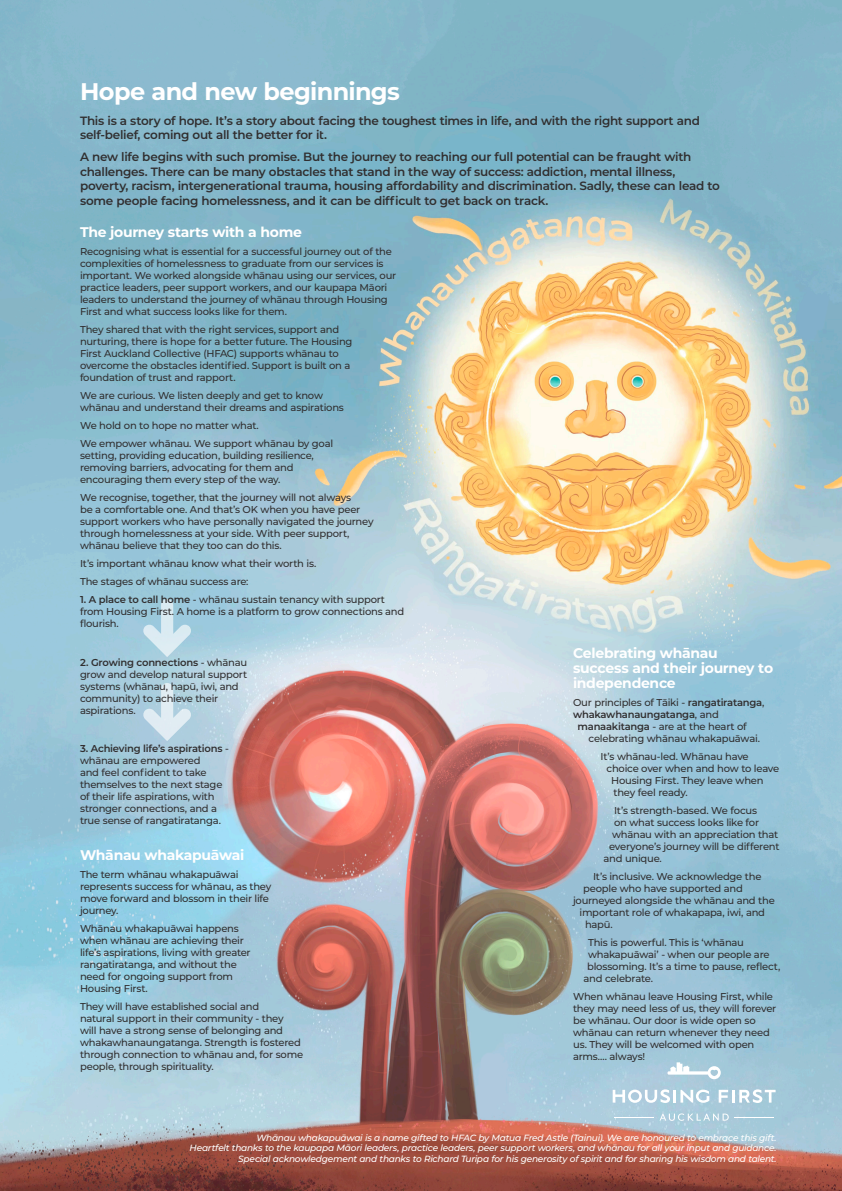
<style>
.page{position:relative;width:842px;height:1191px;background:#fff}
.page>*{position:absolute;margin:0;border:0;box-sizing:border-box;transform-origin:0 0}
.t1{font:700 24px "Montserrat";letter-spacing:-.03em;color:#fff}
.t2{font:700 14px/15px "Montserrat";letter-spacing:-.02em;color:#fff}
.t3{font:600 12px/14.4px "Montserrat";letter-spacing:-.02em;color:#312f30}
.t4{font:500 10px/12px "Montserrat";letter-spacing:-.025em;color:#312f30}
.t5{font:600 10px "Montserrat";letter-spacing:-.025em;color:#312f30}
.t6{font:italic 500 9px "Montserrat";letter-spacing:-.025em;color:#fff}
.s1{font-weight:600}
.s2{font-weight:500}
</style>
<div class="page">
<img style="left:0;top:0;width:842px;height:1191px">
<svg style="left:143px;top:599px;width:49px;height:58px;background:#b7d8e5"></svg>
<svg style="left:143px;top:683px;width:49px;height:58px;background:#c1dae6"></svg>
<svg style="left:659px;top:1113px;width:70px;height:7px"></svg>
<hr style="left:735px;top:1116px;width:39px;height:1px;background:#fff">
<hr style="left:614px;top:1116px;width:40px;height:1px;background:#fff">
<svg style="left:613px;top:1089px;width:96px;height:14px"></svg>
<svg style="left:719px;top:1089px;width:56px;height:14px"></svg>
<svg style="left:667px;top:1062px;width:54px;height:17px"></svg>
<p class="t1" style="left:80px;top:74px;width:321px">Hope and new beginnings</p>
<p class="t3" style="left:80px;top:113px;width:621px">This is a story of hope. It’s a story about facing the toughest times in life, and with the right support and self-belief, coming out all the better for it.</p>
<p class="t3" style="left:80px;top:149px;width:641px">A new life begins with such promise. But the journey to reaching our full potential can be fraught with challenges. There can be many obstacles that stand in the way of success: addiction, mental illness, poverty, racism, intergenerational trauma, housing affordability and discrimination. Sadly, these can lead to some people facing homelessness, and it can be difficult to get back on track.</p>
<p class="t2" style="left:80px;top:224px;width:224px">The journey starts with a home</p>
<p class="t4" style="left:80px;top:245px;width:318px">Recognising what is essential for a successful journey out of the complexities of homelessness to graduate from our services is important. We worked alongside whānau using our services, our practice leaders, peer support workers, and our kaupapa Māori leaders to understand the journey of whānau through Housing First and what success looks like for them.</p>
<p class="t4" style="left:80px;top:323px;width:274px">They shared that with the right services, support and nurturing, there is hope for a better future. The Housing First Auckland Collective (HFAC) supports whānau to overcome the obstacles identified. Support is built on a foundation of trust and rapport.</p>
<p class="t4" style="left:80px;top:389px;width:265px">We are curious. We listen deeply and get to know whānau and understand their dreams and aspirations</p>
<p class="t4" style="left:80px;top:419px;width:180px">We hold on to hope no matter what.</p>
<p class="t4" style="left:80px;top:437px;width:255px">We empower whānau. We support whānau by goal setting, providing education, building resilience, removing barriers, advocating for them and encouraging them every step of the way.</p>
<p class="t4" style="left:80px;top:491px;width:295px">We recognise, together, that the journey will not always<br>be a comfortable one. And that’s OK when you have peer support workers who have personally navigated the journey through homelessness at your side. With peer support, whānau believe that they too can do this.</p>
<p class="t4" style="left:80px;top:557px;width:238px">It’s important whānau know what their worth is.</p>
<p class="t4" style="left:80px;top:575px;width:170px">The stages of whānau success are:</p>
<p class="t4" style="left:80px;top:593px;width:326px"><span class="s1">1. A place to call home</span> - whānau sustain tenancy with support from Housing First. A home is a platform to grow connections and flourish.</p>
<p class="t4" style="left:80px;top:656px;width:169px"><span class="s1">2. Growing connections</span> - whānau grow and develop natural support systems (whānau, hapū, iwi, and community) to achieve their aspirations.</p>
<p class="t5" style="left:80px;top:741px;width:151px">3. Achieving life’s aspirations <span class="s2">-</span></p>
<p class="t4" style="left:80px;top:754px;width:144px">whānau are empowered<br>and feel confident to take themselves to the next stage of their life aspirations, with stronger connections, and a true sense of rangatiratanga.</p>
<p class="t2" style="left:80px;top:847px;width:166px">Whānau whakapuāwai</p>
<p class="t4" style="left:80px;top:868px;width:193px">The term whānau whakapuāwai represents success for whānau, as they move forward and blossom in their life journey.</p>
<p class="t4" style="left:80px;top:922px;width:172px">Whānau whakapuāwai happens when whānau are achieving their life’s aspirations, living with greater rangatiratanga, and without the need for ongoing support from<br>Housing First.</p>
<p class="t4" style="left:80px;top:1000px;width:225px">They will have established social and<br>natural support in their community - they<br>will have a strong sense of belonging and whakawhanaungatanga. Strength is fostered through connection to whānau and, for some people, through spirituality.</p>
<p class="t2" style="left:573px;top:644px;width:202px">Celebrating whānau success and their journey to independence</p>
<p class="t4" style="left:573px;top:696px;width:193px">Our principles of Tāiki - <span class="s1">rangatiratanga</span>,</p>
<p class="t5" style="left:573px;top:707px;width:147px">whakawhanaungatanga<span class="s2">, and</span></p>
<p class="t4" style="left:578px;top:720px;width:171px"><span class="s1">manaakitanga</span> - are at the heart of</p>
<p class="t4" style="left:588px;top:732px;width:173px">celebrating whānau whakapuāwai.</p>
<p class="t4" style="left:600px;top:750px;width:150px">It’s whānau-led. Whānau have</p>
<p class="t4" style="left:606px;top:762px;width:174px">choice over when and how to leave</p>
<p class="t4" style="left:611px;top:774px;width:154px">Housing First. They leave when</p>
<p class="t4" style="left:614px;top:786px;width:76px">they feel ready.</p>
<p class="t4" style="left:614px;top:804px;width:144px">It’s strength-based. We focus</p>
<p class="t4" style="left:614px;top:816px;width:147px">on what success looks like for</p>
<p class="t4" style="left:612px;top:828px;width:168px">whānau with an appreciation that</p>
<p class="t4" style="left:609px;top:840px;width:172px">everyone’s journey will be different</p>
<p class="t4" style="left:604px;top:852px;width:60px">and unique.</p>
<p class="t4" style="left:593px;top:870px;width:170px">It’s inclusive. We acknowledge the</p>
<p class="t4" style="left:583px;top:882px;width:161px">people who have supported and</p>
<p class="t4" style="left:573px;top:894px;width:203px">journeyed alongside the whānau and the</p>
<p class="t4" style="left:580px;top:906px;width:187px">important role of whakapapa, iwi, and</p>
<p class="t4" style="left:585px;top:918px;width:29px">hapū.</p>
<p class="t4" style="left:588px;top:936px;width:157px">This is powerful. This is ‘whānau</p>
<p class="t4" style="left:588px;top:948px;width:183px">whakapuāwai’ - when our people are</p>
<p class="t4" style="left:587px;top:960px;width:195px">blossoming. It’s a time to pause, reflect,</p>
<p class="t4" style="left:584px;top:972px;width:71px">and celebrate.</p>
<p class="t4" style="left:573px;top:990px;width:205px">When whānau leave Housing First, while they may need less of us, they will forever be whānau. Our door is wide open so whānau can return whenever they need us. They will be welcomed with open arms…. always!</p>
<p class="t6" style="left:256px;top:1131px;width:522px">Whānau whakapuāwai is a name gifted to HFAC by Matua Fred Astle (Tainui). We are honoured to embrace this gift.</p>
<p class="t6" style="left:190px;top:1142px;width:588px">Heartfelt thanks to the kaupapa Māori leaders, practice leaders, peer support workers, and whānau for all your input and guidance.</p>
<p class="t6" style="left:238px;top:1152px;width:540px">Special acknowledgement and thanks to Richard Turipa for his generosity of spirit and for sharing his wisdom and talent.</p>
</div>
